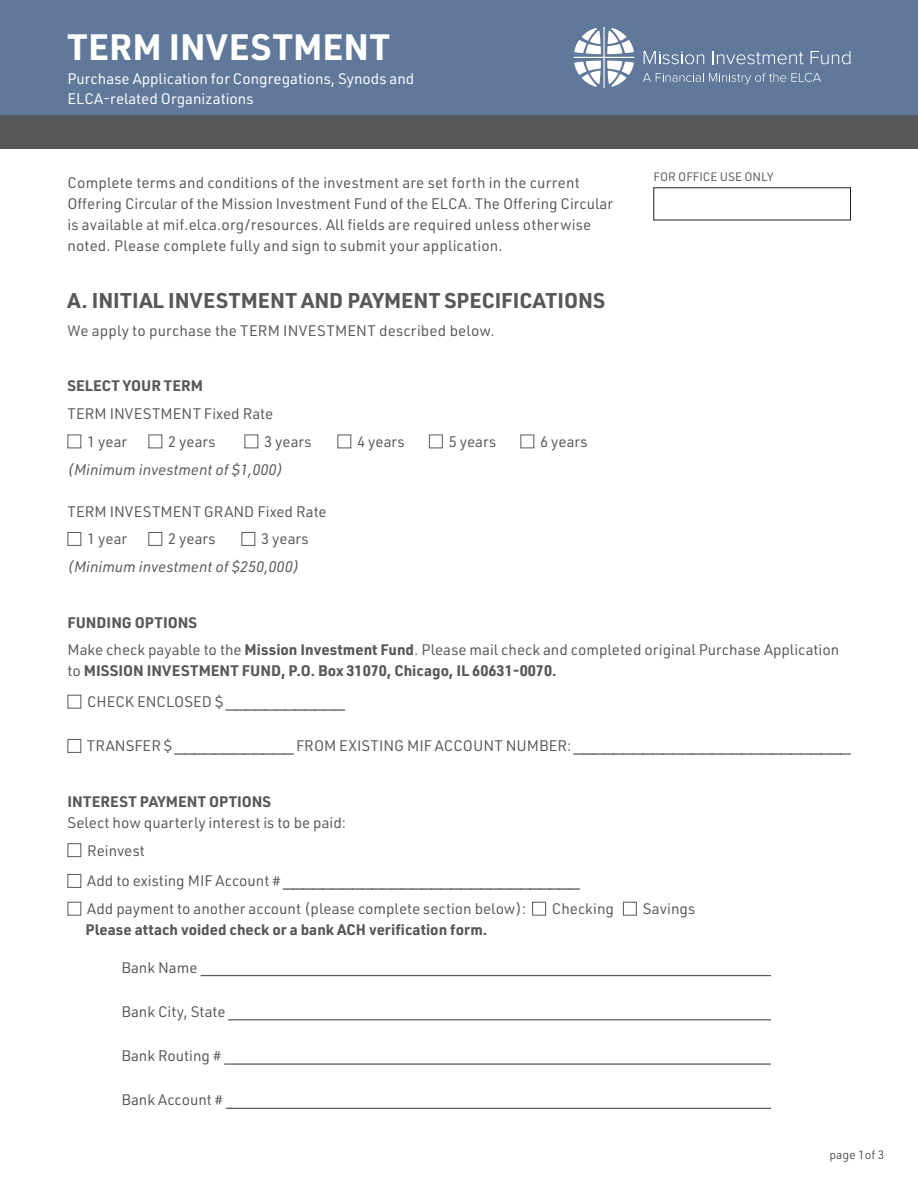
<style>
.page{position:relative;width:918px;height:1188px;background:#fff}
.page>*{position:absolute;margin:0;border:0;box-sizing:border-box;transform-origin:0 0}
.t1{font:700 36px "URWDIN";letter-spacing:.01em;color:#fff}
.t2{font:21px "URWDIN";color:#57585a}
.t3{font:700 21px "URWDIN";color:#57585a}
.t4{font:15px/21px "URWDIN";letter-spacing:.005em;color:#57585a}
.t5{font:700 15px "URWDIN";color:#57585a}
.t6{font:15px/19.5px "URWDIN";color:#fff}
.t7{font:italic 15px "URWDIN";color:#57585a}
.t8{font:12px "URWDIN";color:#57585a}
.s1{font-weight:700}
.s2{font-size:21px}
.s3{font-size:15px}
</style>
<div class="page">
<div style="left:0;top:0;width:918px;height:115px;background:#60789a"></div>
<div style="left:0;top:115px;width:918px;height:33px;background:#57585a"></div>
<hr style="left:201px;top:975px;width:570px;height:1px;background:#57585a">
<hr style="left:228px;top:1019px;width:543px;height:1px;background:#57585a">
<hr style="left:224px;top:1063px;width:547px;height:2px;background:#57585a">
<hr style="left:226px;top:1108px;width:545px;height:1px;background:#57585a">
<div style="left:68px;top:435px;width:13px;height:13px;border:1px solid #57585a"></div>
<div style="left:148px;top:435px;width:14px;height:13px;border:1px solid #57585a"></div>
<div style="left:244px;top:435px;width:14px;height:13px;border:1px solid #57585a"></div>
<div style="left:338px;top:435px;width:13px;height:13px;border:1px solid #57585a"></div>
<div style="left:429px;top:435px;width:14px;height:13px;border:1px solid #57585a"></div>
<div style="left:520px;top:435px;width:14px;height:13px;border:1px solid #57585a"></div>
<div style="left:68px;top:532px;width:13px;height:14px;border:1px solid #57585a"></div>
<div style="left:148px;top:532px;width:14px;height:14px;border:1px solid #57585a"></div>
<div style="left:242px;top:532px;width:13px;height:14px;border:1px solid #57585a"></div>
<div style="left:68px;top:695px;width:13px;height:14px;border:1px solid #57585a"></div>
<div style="left:68px;top:739px;width:13px;height:14px;border:1px solid #57585a"></div>
<div style="left:68px;top:843px;width:13px;height:14px;border:1px solid #57585a"></div>
<div style="left:68px;top:874px;width:13px;height:14px;border:1px solid #57585a"></div>
<div style="left:68px;top:902px;width:13px;height:14px;border:1px solid #57585a"></div>
<div style="left:532px;top:902px;width:14px;height:14px;border:1px solid #57585a"></div>
<div style="left:623px;top:902px;width:14px;height:14px;border:1px solid #57585a"></div>
<svg style="left:644px;top:51px;width:60px;height:13px"></svg>
<svg style="left:713px;top:51px;width:91px;height:13px"></svg>
<svg style="left:811px;top:51px;width:39px;height:13px"></svg>
<svg style="left:643px;top:73px;width:178px;height:11px"></svg>
<svg style="left:574px;top:27px;width:60px;height:61px"></svg>
<div style="left:653px;top:187px;width:198px;height:33px;border:1px solid #231f20"></div>
<p class="t1" style="left:68px;top:23px;width:324px">TERM INVESTMENT</p>
<p class="t6" style="left:68px;top:69px;width:348px">Purchase Application for Congregations, Synods and<br>ELCA-related Organizations</p>
<p class="t4" style="left:68px;top:171px;width:547px">Complete terms and conditions of the investment are set forth in the current Offering Circular of the Mission Investment Fund of the ELCA. The Offering Circular is available at mif.elca.org/resources. All fields are required unless otherwise noted. Please complete fully and sign to submit your application.</p>
<p class="t3" style="left:68px;top:286px;width:539px">A. INITIAL INVESTMENT AND PAYMENT SPECIFICATIONS</p>
<p class="t4" style="left:68px;top:319px;width:429px">We apply to purchase the TERM INVESTMENT described below.</p>
<p class="t5" style="left:68px;top:376px;width:137px">SELECT YOUR TERM</p>
<p class="t4" style="left:68px;top:403px;width:207px">TERM INVESTMENT Fixed Rate</p>
<p class="t4" style="left:87px;top:430px;width:42px">1 year</p>
<p class="t4" style="left:168px;top:430px;width:49px">2 years</p>
<p class="t4" style="left:264px;top:430px;width:49px">3 years</p>
<p class="t4" style="left:357px;top:430px;width:49px">4 years</p>
<p class="t4" style="left:449px;top:430px;width:49px">5 years</p>
<p class="t4" style="left:540px;top:430px;width:49px">6 years</p>
<p class="t7" style="left:67px;top:459px;width:217px">(Minimum investment of $1,000)</p>
<p class="t4" style="left:67px;top:500px;width:261px">TERM INVESTMENT GRAND Fixed Rate</p>
<p class="t4" style="left:87px;top:528px;width:42px">1 year</p>
<p class="t4" style="left:168px;top:528px;width:49px">2 years</p>
<p class="t4" style="left:261px;top:528px;width:49px">3 years</p>
<p class="t7" style="left:68px;top:557px;width:233px">(Minimum investment of $250,000)</p>
<p class="t8" style="left:653px;top:168px;width:122px">FOR OFFICE USE ONLY</p>
<p class="t5" style="left:68px;top:612px;width:131px">FUNDING OPTIONS</p>
<p class="t4" style="left:68px;top:639px;width:773px">Make check payable to the <span class="s1">Mission Investment Fund</span>. Please mail check and completed original Purchase Application to <span class="s1">MISSION INVESTMENT FUND, P.O. Box 31070, Chicago, IL 60631-0070.</span></p>
<p class="t4" style="left:87px;top:691px;width:259px">CHECK ENCLOSED $ <span class="s2">____________</span></p>
<p class="t2" style="left:87px;top:730px;width:765px"><span class="s3">TRANSFER $</span> ____________ <span class="s3">FROM EXISTING MIF ACCOUNT NUMBER:</span> ____________________________</p>
<p class="t5" style="left:68px;top:791px;width:205px">INTEREST PAYMENT OPTIONS</p>
<p class="t4" style="left:68px;top:811px;width:280px">Select how quarterly interest is to be paid:</p>
<p class="t4" style="left:87px;top:839px;width:59px">Reinvest</p>
<p class="t2" style="left:87px;top:865px;width:494px"><span class="s3">Add to existing MIF Account #</span> ______________________________</p>
<p class="t4" style="left:87px;top:898px;width:441px">Add payment to another account (please complete section below):</p>
<p class="t4" style="left:552px;top:898px;width:64px">Checking</p>
<p class="t4" style="left:643px;top:898px;width:54px">Savings</p>
<p class="t5" style="left:86px;top:919px;width:403px">Please attach voided check or a bank ACH verification form.</p>
<p class="t4" style="left:122px;top:956px;width:78px">Bank Name</p>
<p class="t4" style="left:122px;top:1000px;width:106px">Bank City, State</p>
<p class="t4" style="left:122px;top:1045px;width:101px">Bank Routing #</p>
<p class="t4" style="left:122px;top:1089px;width:103px">Bank Account #</p>
<p class="t8" style="left:830px;top:1146px;width:56px">page 1of 3</p>
</div>
